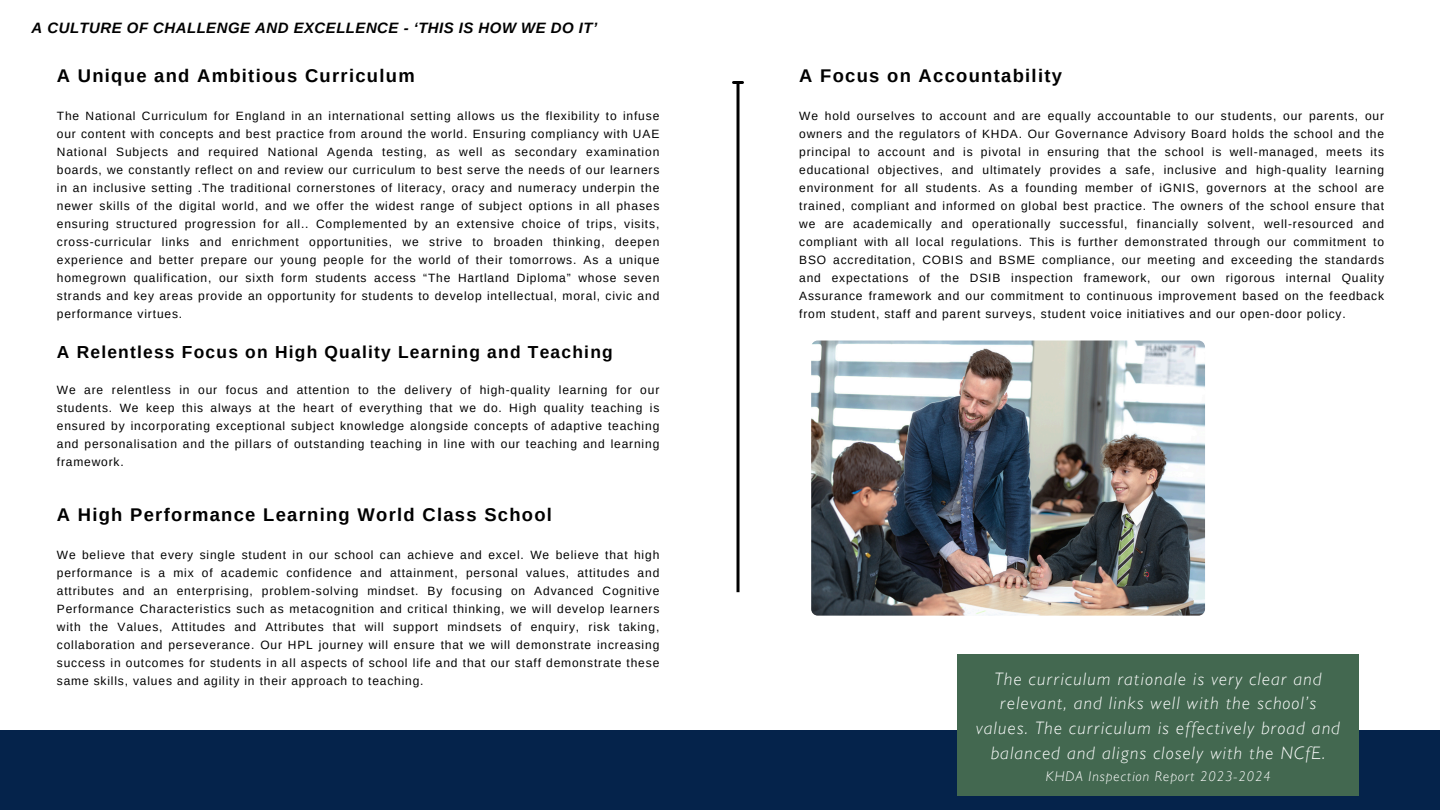
<style>
.page{position:relative;width:1440px;height:810px;background:#fff}
.page>*{position:absolute;margin:0;border:0;box-sizing:border-box;transform-origin:0 0}
.t1{font:700 18.4px "Arimo";letter-spacing:.07em;color:#000}
.t2{font:italic 300 18px/24.8px "Gill Sans MT Std";letter-spacing:.075em;color:#fff;text-align:center}
.t3{font:700 17.4px "Arimo";letter-spacing:.07em;color:#000}
.t4{font:italic 700 15px "Arimo";letter-spacing:.03em;color:#000}
.t5{font:italic 300 14px "Gill Sans MT Std";letter-spacing:.075em;color:#fff}
.t6{font:12px/18px "Arimo";letter-spacing:.07em;color:#000;text-align:justify}
</style>
<div class="page">
<div style="left:0;top:731px;width:1440px;height:79px;background:#05234b"></div>
<hr style="left:737px;top:83px;width:3px;height:509px;background:#000">
<svg style="left:734px;top:81px;width:9px;height:3px"></svg>
<img style="left:811px;top:341px;width:394px;height:275px;border-radius:7px">
<div style="left:957px;top:655px;width:402px;height:141px;background:#436850"></div>
<h1 class="t4" style="left:32px;top:20px;width:567px">A CULTURE OF CHALLENGE AND EXCELLENCE - ‘THIS IS HOW WE DO IT’</h1>
<p class="t1" style="left:57px;top:65px;width:359px">A Unique and Ambitious Curriculum</p>
<h1 class="t6" style="left:57px;top:107px;width:604px">The National Curriculum for England in an international setting allows us the flexibility to infuse our content with concepts and best practice from around the world. Ensuring compliancy with UAE National Subjects and required National Agenda testing, as well as secondary examination boards, we constantly reflect on and review our curriculum to best serve the needs of our learners in an inclusive setting .The traditional cornerstones of literacy, oracy and numeracy underpin the newer skills of the digital world, and we offer the widest range of subject options in all phases ensuring structured progression for all.. Complemented by an extensive choice of trips, visits, cross-curricular links and enrichment opportunities, we strive to broaden thinking, deepen experience and better prepare our young people for the world of their tomorrows. As a unique homegrown qualification, our sixth form students access “The Hartland Diploma” whose seven strands and key areas provide an opportunity for students to develop intellectual, moral, civic and performance virtues.</h1>
<p class="t3" style="left:57px;top:342px;width:557px">A Relentless Focus on High Quality Learning and Teaching</p>
<h1 class="t6" style="left:57px;top:381px;width:604px">We are relentless in our focus and attention to the delivery of high-quality learning for our students. We keep this always at the heart of everything that we do. High quality teaching is ensured by incorporating exceptional subject knowledge alongside concepts of adaptive teaching and personalisation and the pillars of outstanding teaching in line with our teaching and learning framework.</h1>
<p class="t1" style="left:57px;top:504px;width:497px">A High Performance Learning World Class School</p>
<h1 class="t6" style="left:57px;top:546px;width:604px">We believe that every single student in our school can achieve and excel. We believe that high performance is a mix of academic confidence and attainment, personal values, attitudes and attributes and an enterprising, problem-solving mindset. By focusing on Advanced Cognitive Performance Characteristics such as metacognition and critical thinking, we will develop learners with the Values, Attitudes and Attributes that will support mindsets of enquiry, risk taking, collaboration and perseverance. Our HPL journey will ensure that we will demonstrate increasing success in outcomes for students in all aspects of school life and that our staff demonstrate these same skills, values and agility in their approach to teaching.</h1>
<p class="t1" style="left:799px;top:65px;width:264px">A Focus on Accountability</p>
<p class="t6" style="left:799px;top:107px;width:586px">We hold ourselves to account and are equally accountable to our students, our parents, our owners and the regulators of KHDA. Our Governance Advisory Board holds the school and the principal to account and is pivotal in ensuring that the school is well-managed, meets its educational objectives, and ultimately provides a safe, inclusive and high-quality learning environment for all students. As a founding member of iGNIS, governors at the school are trained, compliant and informed on global best practice. The owners of the school ensure that we are academically and operationally successful, financially solvent, well-resourced and compliant with all local regulations. This is further demonstrated through our commitment to BSO accreditation, COBIS and BSME compliance, our meeting and exceeding the standards and expectations of the DSIB inspection framework, our own rigorous internal Quality Assurance framework and our commitment to continuous improvement based on the feedback from student, staff and parent surveys, student voice initiatives and our open-door policy.</p>
<p class="t2" style="left:976px;top:669px;width:365px">The curriculum rationale is very clear and relevant, and links well with the school’s values. The curriculum is effectively broad and balanced and aligns closely with the NCfE.</p>
<p class="t5" style="left:1046px;top:771px;width:226px">KHDA Inspection Report 2023-2024</p>
</div>
